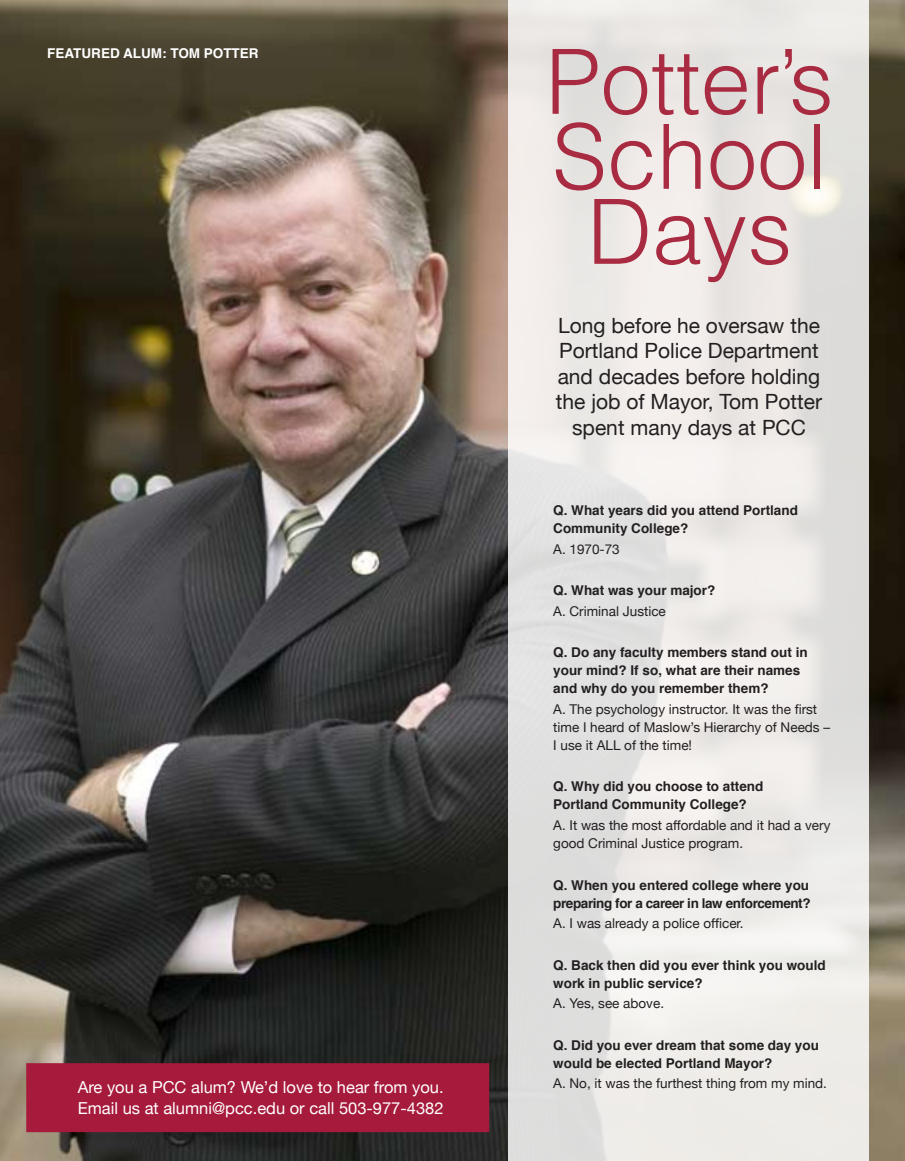
<style>
.page{position:relative;width:905px;height:1161px;background:#fff}
.page>*{position:absolute;margin:0;border:0;box-sizing:border-box;transform-origin:0 0}
.t1{font:300 90px/75px "Helvetica LT Std";color:#a92b41;text-align:center}
.t2{font:21px/25.5px "Helvetica Neue";color:#231f20;text-align:center}
.t3{font:16.5px/21px "Helvetica Neue";color:#fff}
.t4{font:700 13.5px/18px "Helvetica";color:#231f20}
.t5{font:13.5px/18px "Helvetica Neue";color:#231f20}
.t6{font:700 13.5px/18px "Helvetica";letter-spacing:-.03em;color:#231f20}
.t7{font:700 13.5px "Helvetica";color:#fff}
</style>
<div class="page">
<img style="left:0;top:0;width:904px;height:1161px">
<div style="left:27px;top:1064px;width:461px;height:67px;background:#a61a3b"></div>
<div style="left:26px;top:1063px;width:463px;height:69px;border:2px solid #a61a3b"></div>
<div style="left:508px;top:0;width:361px;height:1161px;background:linear-gradient(to bottom,#e9e6e4,#e9e8e6)"></div>
<p class="t7" style="left:47px;top:41px;width:10px">featured</p>
<p class="t7" style="left:123px;top:41px;width:11px">alum</p>
<p class="t7" style="left:162px;top:41px;width:19px">: tom</p>
<p class="t7" style="left:204px;top:41px;width:10px">potter</p>
<h1 class="t1" style="left:545px;top:43px;width:289px">Potter’s<br>School<br>Days</h1>
<p class="t3" style="left:78px;top:1077px;width:367px">Are you a PCC alum? We’d love to hear from you.<br>Email us at alumni@pcc.edu or call 503-977-4382</p>
<h2 class="t2" style="left:556px;top:312px;width:268px">Long before he oversaw the<br>Portland Police Department and decades before holding the job of Mayor, Tom Potter spent many days at PCC</h2>
<p class="t4" style="left:553px;top:501px;width:246px">Q. What years did you attend Portland<br>Community College?</p>
<p class="t5" style="left:553px;top:540px;width:68px">A. 1970-73</p>
<p class="t4" style="left:553px;top:581px;width:164px">Q. What was your major?</p>
<p class="t5" style="left:553px;top:602px;width:114px">A. Criminal Justice</p>
<p class="t4" style="left:553px;top:643px;width:256px">Q. Do any faculty members stand out in your mind? If so, what are their names and why do you remember them?</p>
<p class="t5" style="left:553px;top:700px;width:278px">A. The psychology instructor. It was the first time I heard of Maslow’s Hierarchy of Needs –<br>I use it ALL of the time!</p>
<p class="t4" style="left:553px;top:777px;width:212px">Q. Why did you choose to attend<br>Portland Community College?</p>
<p class="t5" style="left:553px;top:816px;width:279px">A. It was the most affordable and it had a very good Criminal Justice program.</p>
<p class="t6" style="left:553px;top:875px;width:259px">Q. When you entered college where you preparing for a career in law enforcement?</p>
<p class="t5" style="left:553px;top:914px;width:192px">A. I was already a police officer.</p>
<p class="t4" style="left:553px;top:955px;width:274px">Q. Back then did you ever think you would work in public service?</p>
<p class="t5" style="left:553px;top:994px;width:112px">A. Yes, see above.</p>
<p class="t4" style="left:553px;top:1035px;width:267px">Q. Did you ever dream that some day you would be elected Portland Mayor?</p>
<p class="t5" style="left:553px;top:1074px;width:275px">A. No, it was the furthest thing from my mind.</p>
</div>
